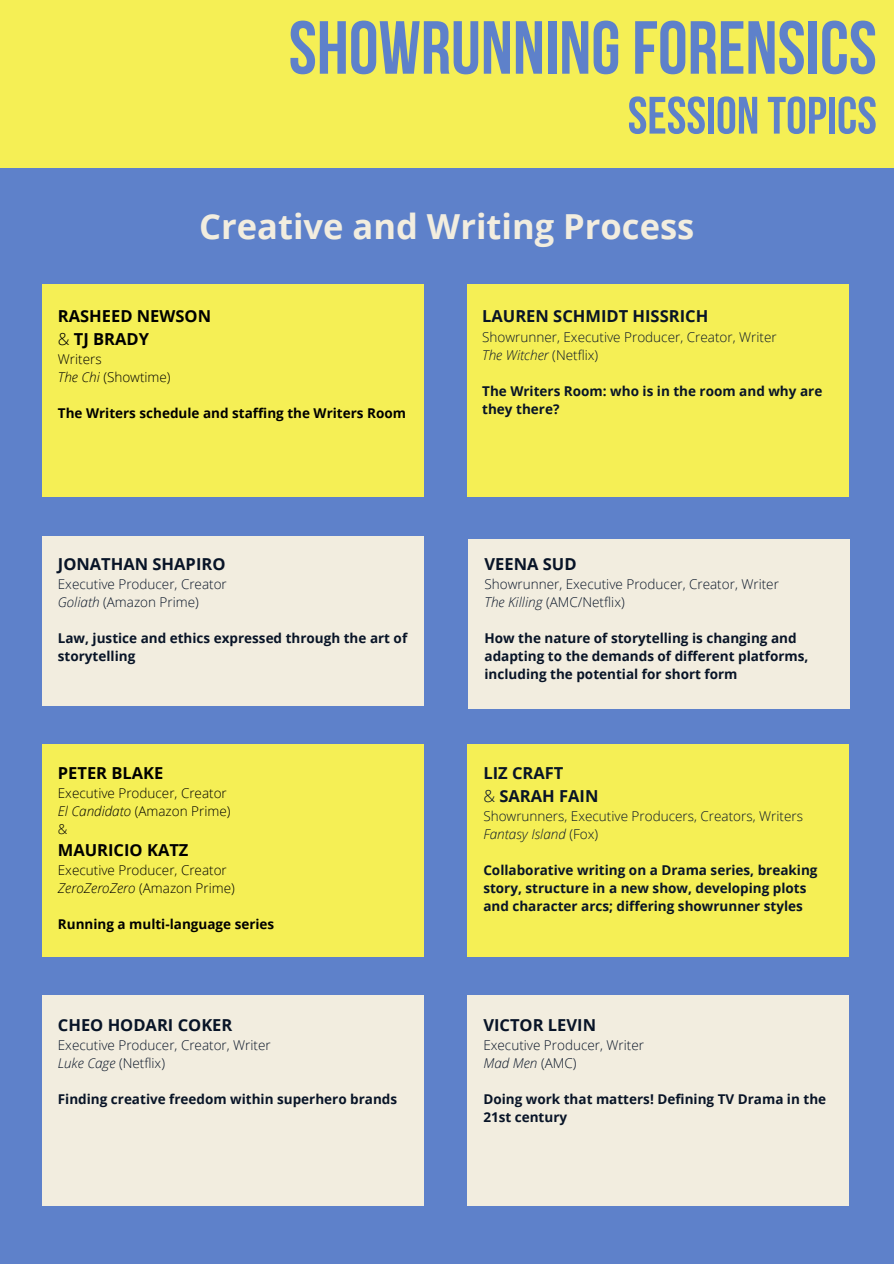
<style>
.page{position:relative;width:894px;height:1264px;background:#fff}
.page>*{position:absolute;margin:0;border:0;box-sizing:border-box;transform-origin:0 0}
.t1{font:700 75px "Bebas Neue";color:#5e81ca}
.t2{font:700 52.5px "Bebas Neue";color:#5e81ca}
.t3{font:700 34.5px "Open Sans";color:#f2eddf}
.t4{font:700 16.5px "Open Sans";color:#081427}
.t5{font:700 16.5px/22.5px "Open Sans";color:#000}
.t6{font:700 13.5px/18px "Open Sans";color:#081427}
.t7{font:300 13.5px "Open Sans";color:#081427}
.t8{font:300 13.5px/18px "Open Sans";color:#000}
.t9{font:700 13.5px "Open Sans";color:#000}
.t10{font:italic 300 13.5px "Open Sans";color:#081427}
.s1{font-weight:300}
.s2{font-style:italic}
.s3{font-style:normal}
</style>
<div class="page">
<div style="left:0;top:0;width:893px;height:1263px;background:#5e81ca"></div>
<div style="left:42px;top:284px;width:382px;height:213px;background:#f5ef55"></div>
<div style="left:0;top:0;width:893px;height:167px;background:#f5ef55"></div>
<div style="left:466px;top:284px;width:382px;height:213px;background:#f5ef55"></div>
<div style="left:42px;top:536px;width:382px;height:170px;background:#f2eddf"></div>
<div style="left:42px;top:995px;width:382px;height:211px;background:#f2eddf"></div>
<div style="left:466px;top:995px;width:382px;height:211px;background:#f2eddf"></div>
<div style="left:42px;top:743px;width:382px;height:213px;background:#f5ef55"></div>
<div style="left:466px;top:743px;width:382px;height:213px;background:#f5ef55"></div>
<div style="left:468px;top:539px;width:381px;height:170px;background:#f2eddf"></div>
<p class="t1" style="left:288px;top:17px;width:589px">SHOWRUNNINGFORENSICS</p>
<h1 class="t2" style="left:627px;top:94px;width:250px">SESSION TOPICS</h1>
<h2 class="t3" style="left:199px;top:202px;width:496px">Creative and Writing Process</h2>
<p class="t5" style="left:58px;top:305px;width:155px">RASHEED NEWSON <span class="s1">&amp;</span> TJ BRADY</p>
<p class="t8" style="left:58px;top:350px;width:114px">Writers<br><span class="s2">The Chi</span> (Showtime)</p>
<h5 class="t9" style="left:58px;top:403px;width:349px">The Writers schedule and staffing the Writers Room</h5>
<h5 class="t4" style="left:58px;top:552px;width:169px">JONATHAN SHAPIRO</h5>
<p class="t7" style="left:58px;top:574px;width:170px">Executive Producer, Creator</p>
<p class="t7" style="left:58px;top:592px;width:142px"><span class="s2">Goliath</span> (Amazon Prime)</p>
<p class="t6" style="left:58px;top:628px;width:351px">Law, justice and ethics expressed through the art of storytelling</p>
<p class="t5" style="left:58px;top:761px;width:107px">PETER BLAKE</p>
<p class="t8" style="left:58px;top:784px;width:170px">Executive Producer, Creator</p>
<h5 class="t8" style="left:58px;top:802px;width:174px"><span class="s2">El Candidato</span> (Amazon Prime)</h5>
<p class="t8" style="left:58px;top:820px;width:11px">&amp;</p>
<p class="t5" style="left:58px;top:838px;width:132px">MAURICIO KATZ</p>
<p class="t8" style="left:58px;top:860px;width:170px">Executive Producer, Creator</p>
<h5 class="t8" style="left:58px;top:878px;width:178px"><span class="s2">ZeroZeroZero</span> (Amazon Prime)</h5>
<p class="t9" style="left:58px;top:914px;width:218px">Running a multi-language series</p>
<p class="t4" style="left:58px;top:1013px;width:176px">CHEO HODARI COKER</p>
<p class="t7" style="left:58px;top:1035px;width:214px">Executive Producer, Creator, Writer</p>
<h5 class="t7" style="left:58px;top:1053px;width:109px"><span class="s2">Luke Cage</span> (Netflix)</h5>
<p class="t6" style="left:58px;top:1090px;width:341px">Finding creative freedom within superhero brands</p>
<p class="t4" style="left:482px;top:305px;width:227px">LAUREN SCHMIDT HISSRICH</p>
<p class="t7" style="left:482px;top:327px;width:296px">Showrunner, Executive Producer, Creator, Writer</p>
<p class="t10" style="left:482px;top:345px;width:117px">The Witcher <span class="s3">(Netflix)</span></p>
<p class="t6" style="left:482px;top:381px;width:341px">The Writers Room: who is in the room and why are they there?</p>
<h5 class="t4" style="left:484px;top:552px;width:94px">VEENA SUD</h5>
<p class="t7" style="left:484px;top:574px;width:296px">Showrunner, Executive Producer, Creator, Writer</p>
<p class="t7" style="left:484px;top:592px;width:142px"><span class="s2">The Killing</span> (AMC/Netflix)</p>
<p class="t6" style="left:484px;top:628px;width:325px">How the nature of storytelling is changing and adapting to the demands of different platforms, including the potential for short form</p>
<p class="t4" style="left:483px;top:761px;width:81px">LIZ CRAFT</p>
<p class="t4" style="left:483px;top:784px;width:116px"><span class="s1">&amp;</span> SARAH FAIN</p>
<p class="t7" style="left:483px;top:806px;width:321px">Showrunners, Executive Producers, Creators, Writers</p>
<p class="t10" style="left:483px;top:824px;width:116px">Fantasy Island <span class="s3">(Fox)</span></p>
<p class="t6" style="left:483px;top:860px;width:335px">Collaborative writing on a Drama series, breaking story, structure in a new show, developing plots and character arcs; differing showrunner styles</p>
<h3 class="t4" style="left:483px;top:1013px;width:114px">VICTOR LEVIN</h3>
<h4 class="t7" style="left:483px;top:1035px;width:162px">Executive Producer, Writer</h4>
<h5 class="t10" style="left:483px;top:1053px;width:95px">Mad Men <span class="s3">(AMC)</span></h5>
<p class="t6" style="left:483px;top:1090px;width:344px">Doing work that matters! Defining TV Drama in the<br>21st century</p>
</div>
